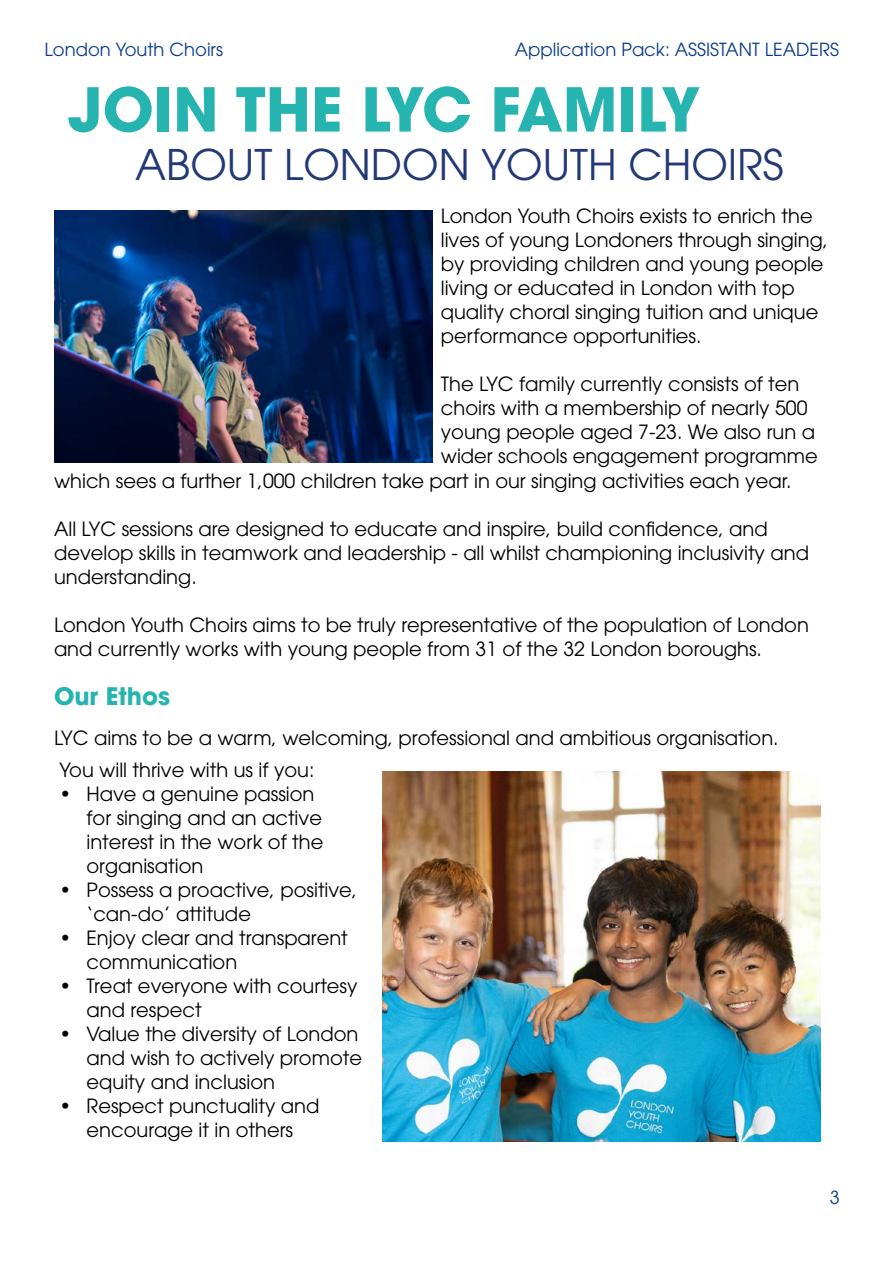
<style>
.page{position:relative;width:893px;height:1263px;background:#fff}
.page>*{position:absolute;margin:0;border:0;box-sizing:border-box;transform-origin:0 0}
.t1{font:700 60px "ITC Avant Garde Pro";color:#26b4b0}
.t2{font:42px "ITC Avant Garde Pro";color:#233977}
.t3{font:700 24px "ITC Avant Garde Pro";color:#26b4b0}
.t4{font:19.5px/24px "ITC Avant Garde Pro";color:#000}
.t5{font:18px "ITC Avant Garde Pro";color:#0a3a8c}
</style>
<div class="page">
<img style="left:54px;top:210px;width:378px;height:253px">
<img style="left:383px;top:771px;width:438px;height:371px">
<p class="t5" style="left:45px;top:38px;width:180px">London Youth Choirs</p>
<p class="t5" style="left:515px;top:38px;width:326px">Application Pack: ASSISTANT LEADERS</p>
<h1 class="t1" style="left:68px;top:69px;width:634px">JOIN THE LYC FAMILY</h1>
<h2 class="t2" style="left:135px;top:138px;width:650px">ABOUT LONDON YOUTH CHOIRS</h2>
<p class="t4" style="left:441px;top:203px;width:389px">London Youth Choirs exists to enrich the lives of young Londoners through singing, by providing children and young people living or educated in London with top quality choral singing tuition and unique performance opportunities.</p>
<p class="t4" style="left:441px;top:371px;width:378px">The LYC family currently consists of ten choirs with a membership of nearly 500 young people aged 7-23. We also run a wider schools engagement programme</p>
<p class="t4" style="left:54px;top:469px;width:739px">which sees a further 1,000 children take part in our singing activities each year.</p>
<p class="t4" style="left:54px;top:517px;width:756px">All LYC sessions are designed to educate and inspire, build confidence, and develop skills in teamwork and leadership - all whilst championing inclusivity and understanding.</p>
<p class="t4" style="left:54px;top:613px;width:756px">London Youth Choirs aims to be truly representative of the population of London and currently works with young people from 31 of the 32 London boroughs.</p>
<p class="t3" style="left:54px;top:680px;width:117px">Our Ethos</p>
<p class="t4" style="left:54px;top:726px;width:726px">LYC aims to be a warm, welcoming, professional and ambitious organisation.</p>
<p class="t4" style="left:60px;top:757px;width:256px">You will thrive with us if you:</p>
<p class="t4" style="left:87px;top:781px;width:238px;text-indent:-27px">• Have a genuine passion for singing and an active interest in the work of the organisation</p>
<p class="t4" style="left:87px;top:877px;width:272px;text-indent:-27px">• Possess a proactive, positive, ‘can-do’ attitude</p>
<p class="t4" style="left:87px;top:925px;width:263px;text-indent:-27px">• Enjoy clear and transparent communication</p>
<p class="t4" style="left:87px;top:973px;width:273px;text-indent:-27px">• Treat everyone with courtesy and respect</p>
<p class="t4" style="left:87px;top:1021px;width:277px;text-indent:-27px">• Value the diversity of London and wish to actively promote equity and inclusion</p>
<p class="t4" style="left:60px;top:1093px;width:261px;text-align:center">• Respect punctuality and encourage it in others</p>
<p class="t5" style="left:830px;top:1186px;width:11px">3</p>
</div>
